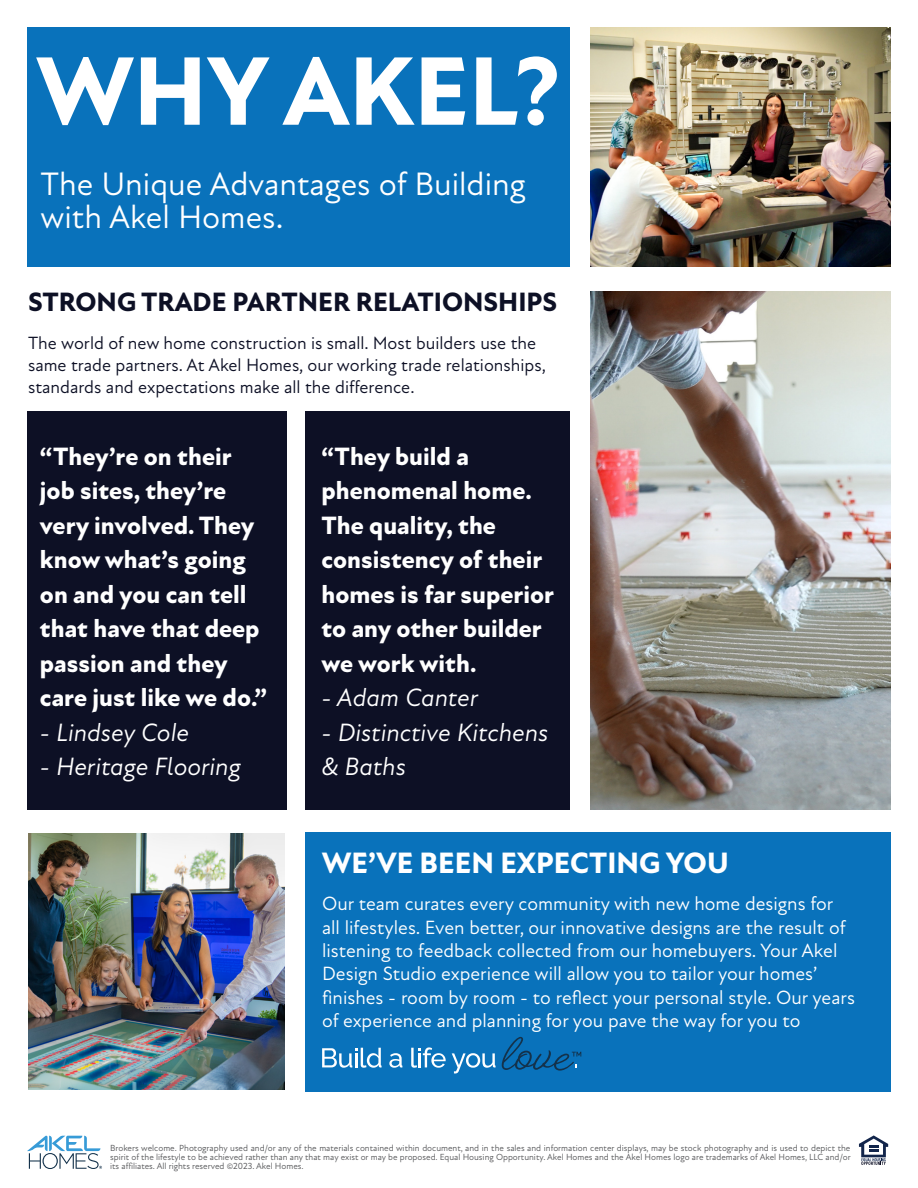
<style>
.page{position:relative;width:918px;height:1188px;background:#fff}
.page>*{position:absolute;margin:0;border:0;box-sizing:border-box;transform-origin:0 0}
.t1{font:800 99px "New Atten";color:#fff}
.t2{font:33px/33px "New Atten";color:#fff}
.t3{font:800 30px "New Atten";color:#fff}
.t4{font:800 27px "New Atten";color:#0d1025}
.t5{font:800 25.5px/34.5px "New Atten";color:#fff}
.t6{font:italic 25.5px/34.5px "New Atten";color:#fff}
.t7{font:19.5px/23.4px "New Atten";color:#fff}
.t8{font:18px/21.6px "New Atten";color:#0d1025}
.t9{font:9px/9px "New Atten";color:#57585a;text-align:justify}
</style>
<div class="page">
<div style="left:305px;top:411px;width:265px;height:399px;background:#0d1025"></div>
<div style="left:27px;top:411px;width:259px;height:399px;background:#0d1025"></div>
<div style="left:305px;top:832px;width:586px;height:259px;background:#0972bb"></div>
<div style="left:27px;top:27px;width:543px;height:240px;background:#0972bb"></div>
<img style="left:590px;top:291px;width:301px;height:519px">
<svg style="left:27px;top:1136px;width:75px;height:33px"></svg>
<svg style="left:859px;top:1135px;width:29px;height:30px"></svg>
<img style="left:590px;top:27px;width:301px;height:240px">
<img style="left:28px;top:833px;width:257px;height:257px">
<svg style="left:322px;top:1048px;width:60px;height:20px"></svg>
<svg style="left:389px;top:1053px;width:13px;height:15px"></svg>
<svg style="left:411px;top:1047px;width:35px;height:21px"></svg>
<svg style="left:452px;top:1053px;width:44px;height:21px"></svg>
<svg style="left:502px;top:1037px;width:79px;height:34px"></svg>
<p class="t1" style="left:37px;top:33px;width:524px">WHY AKEL?</p>
<p class="t2" style="left:40px;top:168px;width:487px">The Unique Advantages of Building with Akel Homes.</p>
<p class="t4" style="left:28px;top:286px;width:531px">STRONG TRADE PARTNER RELATIONSHIPS</p>
<p class="t8" style="left:28px;top:333px;width:519px">The world of new home construction is small. Most builders use the same trade partners. At Akel Homes, our working trade relationships, standards and expectations make all the difference.</p>
<p class="t5" style="left:40px;top:440px;width:229px">“They’re on their job sites, they’re very involved. They know what’s going on and you can tell that have that deep passion and they care just like we do.”</p>
<p class="t6" style="left:40px;top:715px;width:150px">- Lindsey Cole</p>
<p class="t6" style="left:40px;top:750px;width:202px">- Heritage Flooring</p>
<p class="t5" style="left:321px;top:440px;width:234px">“They build a phenomenal home.<br>The quality, the consistency of their homes is far superior to any other builder we work with.</p>
<p class="t6" style="left:321px;top:681px;width:158px">- Adam Canter</p>
<p class="t6" style="left:321px;top:715px;width:228px">- Distinctive Kitchens &amp; Baths</p>
<p class="t3" style="left:322px;top:845px;width:408px">WE’VE BEEN EXPECTING YOU</p>
<p class="t7" style="left:322px;top:892px;width:534px">Our team curates every community with new home designs for all lifestyles. Even better, our innovative designs are the result of listening to feedback collected from our homebuyers. Your Akel Design Studio experience will allow you to tailor your homes’ finishes - room by room - to reflect your personal style. Our years of experience and planning for you pave the way for you to</p>
<p class="t9" style="left:110px;top:1144px;width:742px">Brokers welcome. Photography used and/or any of the materials contained within document, and in the sales and information center displays, may be stock photography and is used to depict the spirit of the lifestyle to be achieved rather than any that may exist or may be proposed. Equal Housing Opportunity. Akel Homes and the Akel Homes logo are trademarks of Akel Homes, LLC and/or its affiliates. All rights reserved ©2023. Akel Homes.</p>
</div>
